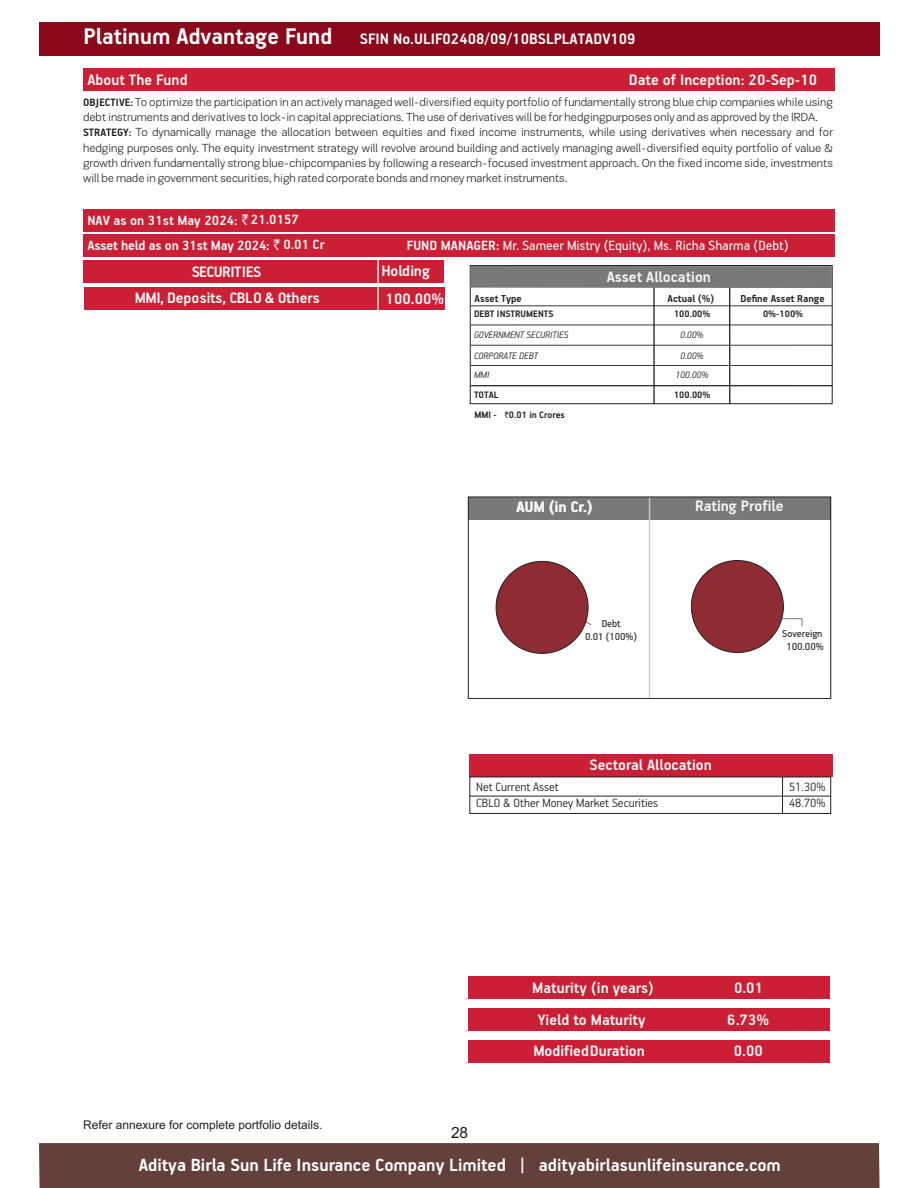
<style>
.page{position:relative;width:918px;height:1188px;background:#fff}
.page>*{position:absolute;margin:0;border:0;box-sizing:border-box;transform-origin:0 0}
.t1{font:700 19.8px "PF Handbook Pro";color:#fff}
.t2{font:700 16.95px "PF Handbook Pro";color:#f5f5f5}
.t3{font:700 16.95px "PF Handbook Pro";color:#fff}
.t4{font:700 16.95px "PF Handbook Pro";letter-spacing:-.02em;color:#f5f5f5}
.t5{font:700 16.95px "PF Handbook Pro";letter-spacing:-.03em;color:#f5f5f5}
.t6{font:15.45px "Arial";color:#231f20}
.t7{font:700 15px/25px "PF Handbook Pro";color:#f5f5f5}
.t8{font:15px "PF Handbook Pro";color:#f5f5f5}
.t9{font:300 13.5px "PF Handbook Pro";color:#231f20}
.t10{font:300 12px/15.1px "PF Encore Sans Pro";color:#231f20}
.t11{font:12px "Arial";color:#231f20}
.t12{font:700 11.25px "PF Handbook Pro";color:#231f20}
.t13{font:11.25px/12.6px "PF Handbook Pro";color:#231f20;text-align:center}
.t14{font:700 10.5px "PF Handbook Pro";color:#231f20}
.t15{font:italic 300 10.5px "PF Handbook Pro";color:#231f20}
.s1{font-size:25.35px}
.s2{font-family:"PF Handbook Pro";font-weight:700}
.s3{font-family:"Rupee";font-weight:400}
.s4{font-weight:700}
.s5{font-family:"Rupee";font-weight:400;font-size:9px}
</style>
<div class="page">
<div style="left:39px;top:22px;width:841px;height:33px;background:#8a0a1c"></div>
<div style="left:83px;top:260px;width:361px;height:22px;background:#ca1f35"></div>
<div style="left:83px;top:68px;width:751px;height:23px;background:#ca1f35"></div>
<div style="left:83px;top:210px;width:751px;height:22px;background:#ca1f35"></div>
<div style="left:83px;top:235px;width:751px;height:22px;background:#ca1f35"></div>
<div style="left:39px;top:1143px;width:841px;height:45px;background:#64403d"></div>
<div style="left:84px;top:288px;width:360px;height:22px;background:#ca1f35"></div>
<hr style="left:378px;top:258px;width:1px;height:200px;background:#fff">
<div style="left:468px;top:977px;width:362px;height:22px;background:#ca1f35"></div>
<div style="left:468px;top:1009px;width:362px;height:22px;background:#ca1f35"></div>
<div style="left:468px;top:1040px;width:362px;height:22px;background:#ca1f35"></div>
<div style="left:468px;top:497px;width:363px;height:22px;background:#77797b"></div>
<hr style="left:649px;top:497px;width:1px;height:201px;background:#c7c9cb">
<div style="left:468px;top:497px;width:363px;height:202px;border:1px solid #231f20"></div>
<svg style="left:782px;top:618px;width:21px;height:9px"></svg>
<div style="left:691px;top:560px;width:93px;height:93px;background:#8e2b33;border:1px solid #231f20;border-radius:50%"></div>
<svg style="left:584px;top:620px;width:8px;height:6px"></svg>
<div style="left:496px;top:561px;width:92px;height:93px;background:#8e2b33;border:1px solid #231f20;border-radius:50%"></div>
<div style="left:470px;top:265px;width:363px;height:139px;border:1px solid #231f20"></div>
<div style="left:471px;top:266px;width:361px;height:22px;background:#77797b"></div>
<hr style="left:471px;top:305px;width:361px;height:1px;background:#231f20">
<hr style="left:471px;top:324px;width:361px;height:2px;background:#231f20">
<hr style="left:471px;top:345px;width:361px;height:1px;background:#231f20">
<hr style="left:471px;top:365px;width:361px;height:1px;background:#231f20">
<hr style="left:729px;top:288px;width:1px;height:116px;background:#231f20">
<hr style="left:654px;top:288px;width:1px;height:116px;background:#231f20">
<hr style="left:471px;top:385px;width:361px;height:1px;background:#231f20">
<div style="left:469px;top:755px;width:364px;height:22px;background:#ca1f35"></div>
<div style="left:469px;top:777px;width:362px;height:37px;border:1px solid #231f20"></div>
<hr style="left:470px;top:796px;width:361px;height:1px;background:#231f20">
<hr style="left:782px;top:777px;width:1px;height:36px;background:#231f20">
<h2 class="t3" style="left:84px;top:31px;width:554px"><span class="s1">Platinum Advantage Fund</span> SFIN No.ULIF02408/09/10BSLPLATADV109</h2>
<h2 class="t2" style="left:87px;top:72px;width:102px">About The Fund</h2>
<h2 class="t2" style="left:629px;top:72px;width:190px">Date of Inception: 20-Sep-10</h2>
<p class="t10" style="left:83px;top:95px;width:751px"><span class="s2">OBJECTIVE:</span> To optimize the participation in an actively managed well-diversified equity portfolio of fundamentally strong blue chip companies while using debt instruments and derivatives to lock-in capital appreciations. The use of derivatives will be for hedgingpurposes only and as approved by the IRDA.<br><span class="s2">STRATEGY:</span> To dynamically manage the allocation between equities and fixed income instruments, while using derivatives when necessary and for hedging purposes only. The equity investment strategy will revolve around building and actively managing awell-diversified equity portfolio of value &amp; growth driven fundamentally strong blue-chipcompanies by following a research-focused investment approach. On the fixed income side, investments will be made in government securities, high rated corporate bonds and money market instruments.</p>
<p class="t7" style="left:87px;top:208px;width:239px">NAV as on 31st May 2024: <span class="s3">`</span> 21.0157<br>Asset held as on 31st May 2024: <span class="s3">`</span> 0.01 Cr</p>
<p class="t8" style="left:407px;top:238px;width:383px"><span class="s4">FUND MANAGER:</span> Mr. Sameer Mistry (Equity), Ms. Richa Sharma (Debt)</p>
<h2 class="t5" style="left:192px;top:264px;width:71px">SECURITIES</h2>
<h2 class="t2" style="left:382px;top:263px;width:50px">Holding</h2>
<h2 class="t4" style="left:135px;top:290px;width:187px">MMI, Deposits, CBLO &amp; Others</h2>
<h2 class="t2" style="left:386px;top:291px;width:60px">100.00%</h2>
<h2 class="t2" style="left:607px;top:269px;width:106px">Asset Allocation</h2>
<p class="t12" style="left:475px;top:294px;width:49px">Asset Type</p>
<p class="t12" style="left:668px;top:294px;width:48px">Actual (%)</p>
<p class="t12" style="left:741px;top:294px;width:86px">Define Asset Range</p>
<p class="t14" style="left:474px;top:309px;width:81px">DEBT INSTRUMENTS</p>
<p class="t14" style="left:674px;top:309px;width:38px">100.00%</p>
<p class="t14" style="left:763px;top:309px;width:42px">0%-100%</p>
<p class="t15" style="left:474px;top:330px;width:96px">GOVERNMENT SECURITIES</p>
<p class="t15" style="left:680px;top:330px;width:25px">0.00%</p>
<p class="t15" style="left:474px;top:352px;width:65px">CORPORATE DEBT</p>
<p class="t15" style="left:680px;top:352px;width:25px">0.00%</p>
<p class="t15" style="left:474px;top:370px;width:17px">MMI</p>
<p class="t15" style="left:676px;top:370px;width:35px">100.00%</p>
<p class="t14" style="left:474px;top:390px;width:26px">TOTAL</p>
<p class="t14" style="left:674px;top:390px;width:38px">100.00%</p>
<p class="t14" style="left:475px;top:410px;width:92px">MMI - <span class="s5">`</span>0.01 in Crores</p>
<h2 class="t2" style="left:517px;top:500px;width:78px">AUM (in Cr.)</h2>
<h2 class="t2" style="left:695px;top:499px;width:90px">Rating Profile</h2>
<p class="t13" style="left:585px;top:618px;width:54px;line-height:13px">Debt<br>0.01 (100%)</p>
<p class="t13" style="left:782px;top:628px;width:43px">Sovereign<br>100.00%</p>
<h2 class="t2" style="left:590px;top:758px;width:124px">Sectoral Allocation</h2>
<p class="t9" style="left:476px;top:781px;width:84px">Net Current Asset</p>
<p class="t9" style="left:789px;top:781px;width:38px">51.30%</p>
<p class="t9" style="left:476px;top:797px;width:183px">CBLO &amp; Other Money Market Securities</p>
<p class="t9" style="left:789px;top:797px;width:38px">48.70%</p>
<h2 class="t2" style="left:532px;top:980px;width:123px">Maturity (in years)</h2>
<h2 class="t2" style="left:734px;top:981px;width:31px">0.01</h2>
<h2 class="t2" style="left:538px;top:1012px;width:109px">Yield to Maturity</h2>
<h2 class="t2" style="left:727px;top:1012px;width:43px">6.73%</h2>
<h2 class="t2" style="left:533px;top:1044px;width:113px">Modified Duration</h2>
<h2 class="t2" style="left:734px;top:1044px;width:31px">0.00</h2>
<p class="t11" style="left:83px;top:1120px;width:241px">Refer annexure for complete portfolio details.</p>
<p class="t6" style="left:451px;top:1127px;width:19px">28</p>
<h1 class="t1" style="left:139px;top:1156px;width:644px">Aditya Birla Sun Life Insurance Company Limited | adityabirlasunlifeinsurance.com</h1>
</div>
